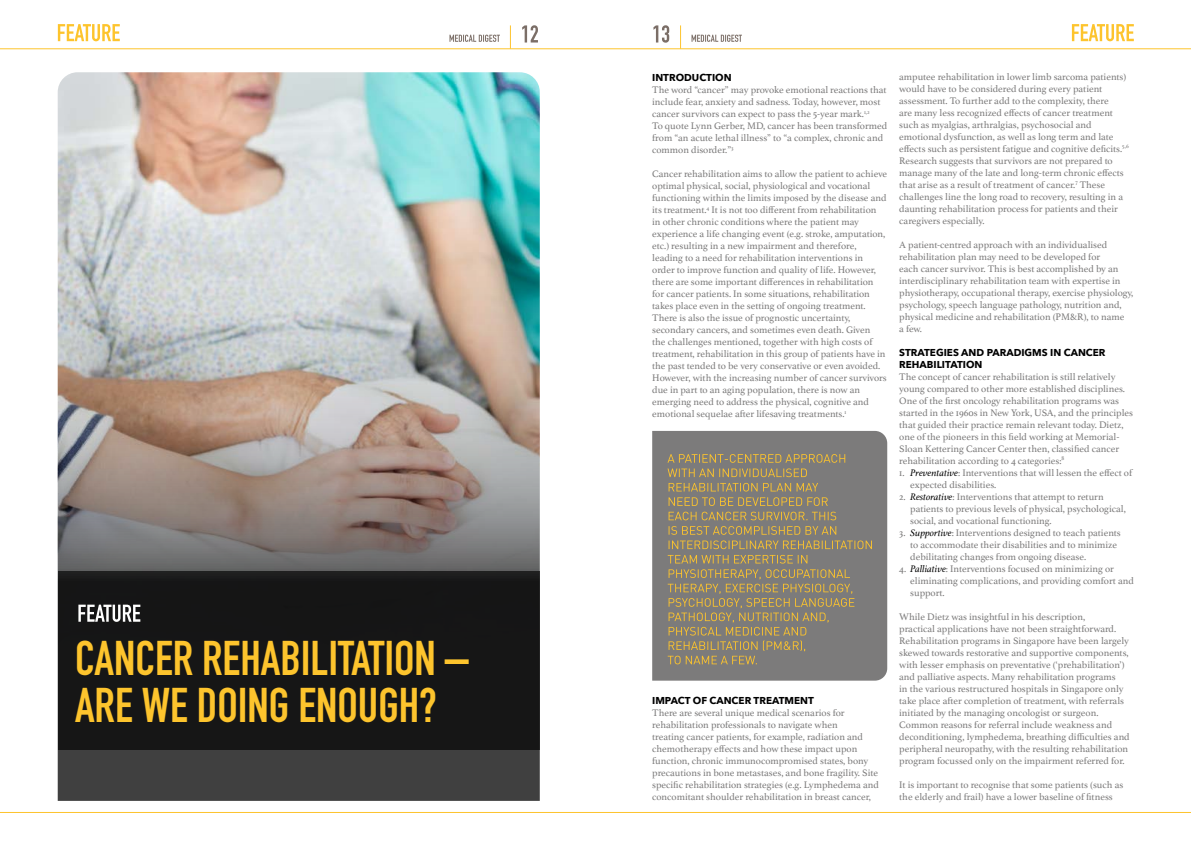
<style>
.page{position:relative;width:1191px;height:842px;background:#fff}
.page>*{position:absolute;margin:0;border:0;box-sizing:border-box;transform-origin:0 0}
.t1{font:700 48px/47px "DIN Condensed";color:#fdc42d}
.t2{font:10px/12px "Athelas";color:#7c7b7b}
.t3{font:700 10px/12px "Avenir Next";color:#000}
.s1{font-style:italic;color:#000}
</style>
<div class="page">
<img style="left:58px;top:72px;width:482px;height:729px">
<svg style="left:449px;top:35px;width:51px;height:7px"></svg>
<svg style="left:510px;top:25px;width:1px;height:24px"></svg>
<svg style="left:522px;top:25px;width:16px;height:18px"></svg>
<hr style="left:0;top:49px;width:1191px;height:1px;background:#fdc42d">
<hr style="left:0;top:812px;width:1191px;height:1px;background:#fdc42d">
<svg style="left:691px;top:35px;width:51px;height:7px"></svg>
<svg style="left:653px;top:25px;width:16px;height:18px"></svg>
<svg style="left:680px;top:25px;width:1px;height:24px"></svg>
<div style="left:652px;top:431px;width:235px;height:250px;background:#7c7b7b"></div>
<div style="left:58px;top:571px;width:482px;height:179px;background:#161616"></div>
<svg style="left:78px;top:605px;width:62px;height:17px"></svg>
<svg style="left:58px;top:24px;width:62px;height:17px"></svg>
<svg style="left:1072px;top:24px;width:61px;height:17px"></svg>
<svg style="left:667px;top:555px;width:187px;height:109px;background:#8d8470"></svg>
<svg style="left:668px;top:526px;width:204px;height:23px;background:#93886c"></svg>
<svg style="left:668px;top:512px;width:168px;height:8px"></svg>
<svg style="left:668px;top:483px;width:160px;height:23px;background:#94886b"></svg>
<svg style="left:667px;top:454px;width:178px;height:23px;background:#92876d"></svg>
<h1 class="t1" style="left:75px;top:634px;width:395px">CANCER REHABILITATION –<br>ARE WE DOING ENOUGH?</h1>
<p class="t3" style="left:652px;top:71px;width:81px">INTRODUCTION</p>
<p class="t2" style="left:652px;top:83px;width:236px">The word “cancer” may provoke emotional reactions that include fear, anxiety and sadness. Today, however, most cancer survivors can expect to pass the 5-year mark.<sup>1,2<br></sup>To quote Lynn Gerber, MD, cancer has been transformed from “an acute lethal illness” to “a complex, chronic and common disorder.”<sup>3</sup></p>
<p class="t2" style="left:652px;top:167px;width:236px">Cancer rehabilitation aims to allow the patient to achieve optimal physical, social, physiological and vocational functioning within the limits imposed by the disease and its treatment.<sup>4</sup> It is not too different from rehabilitation in other chronic conditions where the patient may experience a life changing event (e.g. stroke, amputation, etc.) resulting in a new impairment and therefore, leading to a need for rehabilitation interventions in order to improve function and quality of life. However, there are some important differences in rehabilitation for cancer patients. In some situations, rehabilitation takes place even in the setting of ongoing treatment.<br>There is also the issue of prognostic uncertainty, secondary cancers, and sometimes even death. Given<br>the challenges mentioned, together with high costs of treatment, rehabilitation in this group of patients have in the past tended to be very conservative or even avoided.<br>However, with the increasing number of cancer survivors due in part to an aging population, there is now an emerging need to address the physical, cognitive and emotional sequelae after lifesaving treatments.<sup>1</sup></p>
<p class="t3" style="left:652px;top:694px;width:163px">IMPACT OF CANCER TREATMENT</p>
<p class="t2" style="left:652px;top:706px;width:228px">There are several unique medical scenarios for rehabilitation professionals to navigate when<br>treating cancer patients, for example, radiation and chemotherapy effects and how these impact upon function, chronic immunocompromised states, bony precautions in bone metastases, and bone fragility. Site specific rehabilitation strategies (e.g. Lymphedema and concomitant shoulder rehabilitation in breast cancer,</p>
<p class="t2" style="left:899px;top:70px;width:231px">amputee rehabilitation in lower limb sarcoma patients) would have to be considered during every patient assessment. To further add to the complexity, there<br>are many less recognized effects of cancer treatment such as myalgias, arthralgias, psychosocial and emotional dysfunction, as well as long term and late effects such as persistent fatigue and cognitive deficits.<sup>5,6<br></sup>Research suggests that survivors are not prepared to manage many of the late and long-term chronic effects that arise as a result of treatment of cancer.<sup>7</sup> These challenges line the long road to recovery, resulting in a daunting rehabilitation process for patients and their caregivers especially.</p>
<p class="t2" style="left:899px;top:238px;width:236px">A patient-centred approach with an individualised rehabilitation plan may need to be developed for<br>each cancer survivor. This is best accomplished by an interdisciplinary rehabilitation team with expertise in physiotherapy, occupational therapy, exercise physiology, psychology, speech language pathology, nutrition and, physical medicine and rehabilitation (PM&amp;R), to name<br>a few.</p>
<p class="t3" style="left:899px;top:346px;width:208px">STRATEGIES AND PARADIGMS IN CANCER<br>REHABILITATION</p>
<p class="t2" style="left:899px;top:370px;width:235px">The concept of cancer rehabilitation is still relatively young compared to other more established disciplines.<br>One of the first oncology rehabilitation programs was started in the 1960s in New York, USA, and the principles that guided their practice remain relevant today. Dietz, one of the pioneers in this field working at Memorial-Sloan Kettering Cancer Center then, classified cancer rehabilitation according to 4 categories:<sup>8</sup></p>
<p class="t2" style="left:910px;top:466px;width:223px;text-indent:-11px">1. <span class="s1">Preventative</span>: Interventions that will lessen the effect of expected disabilities.</p>
<p class="t2" style="left:910px;top:490px;width:217px;text-indent:-11px">2. <span class="s1">Restorative</span>: Interventions that attempt to return patients to previous levels of physical, psychological, social, and vocational functioning.</p>
<p class="t2" style="left:910px;top:526px;width:212px;text-indent:-11px">3. <span class="s1">Supportive</span>: Interventions designed to teach patients to accommodate their disabilities and to minimize debilitating changes from ongoing disease.</p>
<p class="t2" style="left:910px;top:562px;width:225px;text-indent:-11px">4. <span class="s1">Palliative</span>: Interventions focused on minimizing or eliminating complications, and providing comfort and support.</p>
<p class="t2" style="left:899px;top:610px;width:232px">While Dietz was insightful in his description,<br>practical applications have not been straightforward.<br>Rehabilitation programs in Singapore have been largely skewed towards restorative and supportive components, with lesser emphasis on preventative (‘prehabilitation’) and palliative aspects. Many rehabilitation programs<br>in the various restructured hospitals in Singapore only take place after completion of treatment, with referrals initiated by the managing oncologist or surgeon.<br>Common reasons for referral include weakness and deconditioning, lymphedema, breathing difficulties and peripheral neuropathy, with the resulting rehabilitation program focussed only on the impairment referred for.</p>
<p class="t2" style="left:899px;top:778px;width:225px">It is important to recognise that some patients (such as the elderly and frail) have a lower baseline of fitness</p>
</div>
